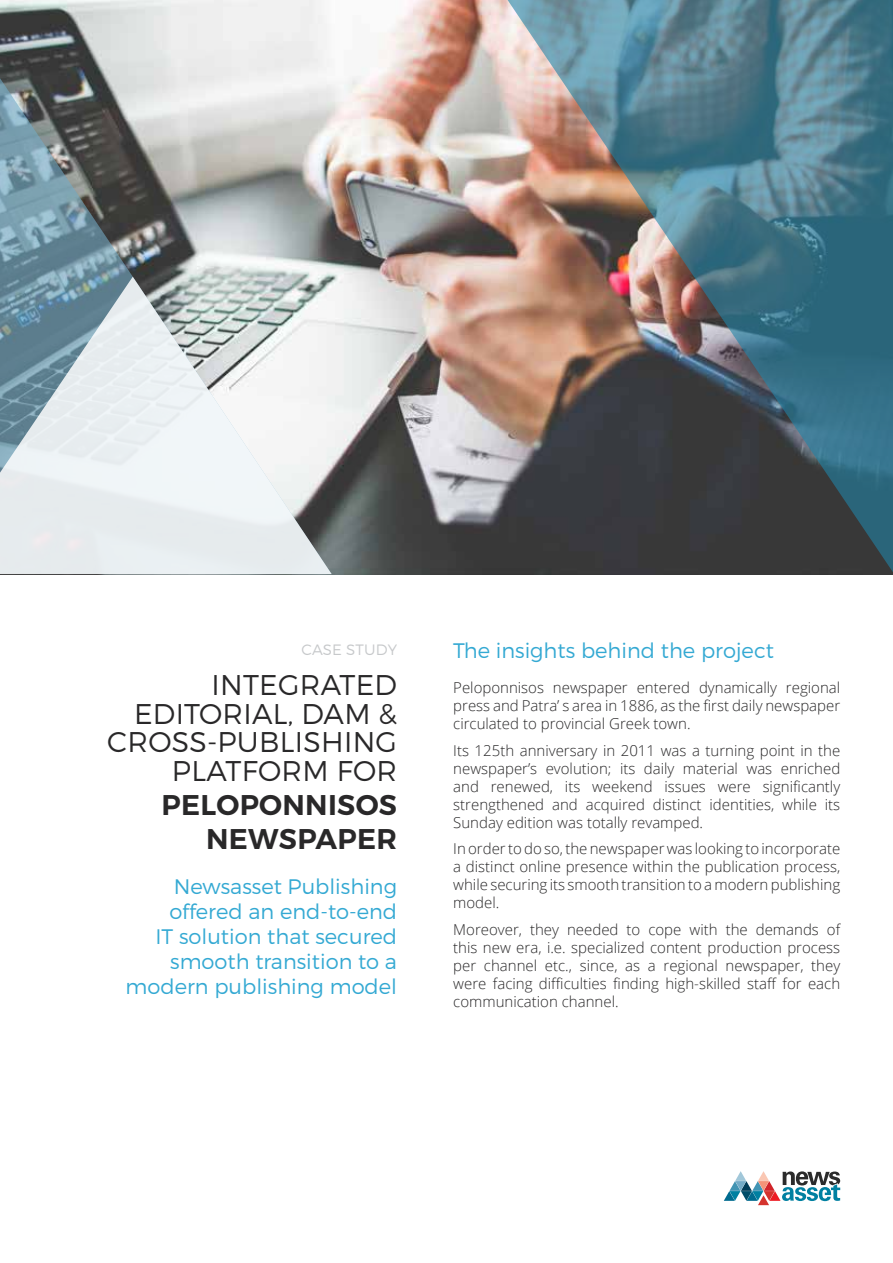
<style>
.page{position:relative;width:893px;height:1263px;background:#fff}
.page>*{position:absolute;margin:0;border:0;box-sizing:border-box;transform-origin:0 0}
.t1{font:300 28.5px/28.5px "Montserrat";letter-spacing:.01em;color:#292829;text-align:right}
.t2{font:600 28.5px/34.2px "Montserrat";letter-spacing:.01em;color:#292829;text-align:right}
.t3{font:300 21px/25.2px "Montserrat";color:#34a9d3;text-align:right}
.t4{font:300 15px/18px "Open Sans";color:#292829;text-align:justify}
.t5{font:300 15px "Montserrat";letter-spacing:.01em;color:#c7c9cb}
</style>
<div class="page">
<svg style="left:724px;top:1171px;width:116px;height:34px"></svg>
<img style="left:332px;top:0;width:161px;height:574px">
<svg style="left:0;top:0;width:332px;height:277px;background:#a5abad"></svg>
<svg style="left:0;top:277px;width:332px;height:297px"></svg>
<img style="left:493px;top:0;width:400px;height:575px">
<p class="t5" style="left:302px;top:641px;width:97px">CASE STUDY</p>
<h1 class="t1" style="left:107px;top:671px;width:291px">INTEGRATED<br>EDITORIAL, DAM &amp;<br>CROSS-PUBLISHING<br>PLATFORM FOR</h1>
<h1 class="t2" style="left:161px;top:788px;width:237px">PELOPONNISOS<br>NEWSPAPER</h1>
<h2 class="t3" style="left:126px;top:873px;width:273px">Newsasset Publishing offered an end-to-end<br>IT solution that secured smooth transition to a modern publishing model</h2>
<h2 class="t3" style="left:453px;top:638px;width:322px">The insights behind the project</h2>
<p class="t4" style="left:453px;top:678px;width:388px">Peloponnisos newspaper entered dynamically regional press and Patra’ s area in 1886, as the first daily newspaper circulated to provincial Greek town.</p>
<p class="t4" style="left:453px;top:741px;width:388px">Its 125th anniversary in 2011 was a turning point in the newspaper’s evolution; its daily material was enriched and renewed, its weekend issues were significantly strengthened and acquired distinct identities, while its Sunday edition was totally revamped.</p>
<p class="t4" style="left:453px;top:839px;width:388px">In order to do so, the newspaper was looking to incorporate a distinct online presence within the publication process, while securing its smooth transition to a modern publishing model.</p>
<p class="t4" style="left:453px;top:920px;width:388px">Moreover, they needed to cope with the demands of this new era, i.e. specialized content production process per channel etc., since, as a regional newspaper, they were facing difficulties finding high-skilled staff for each communication channel.</p>
</div>
